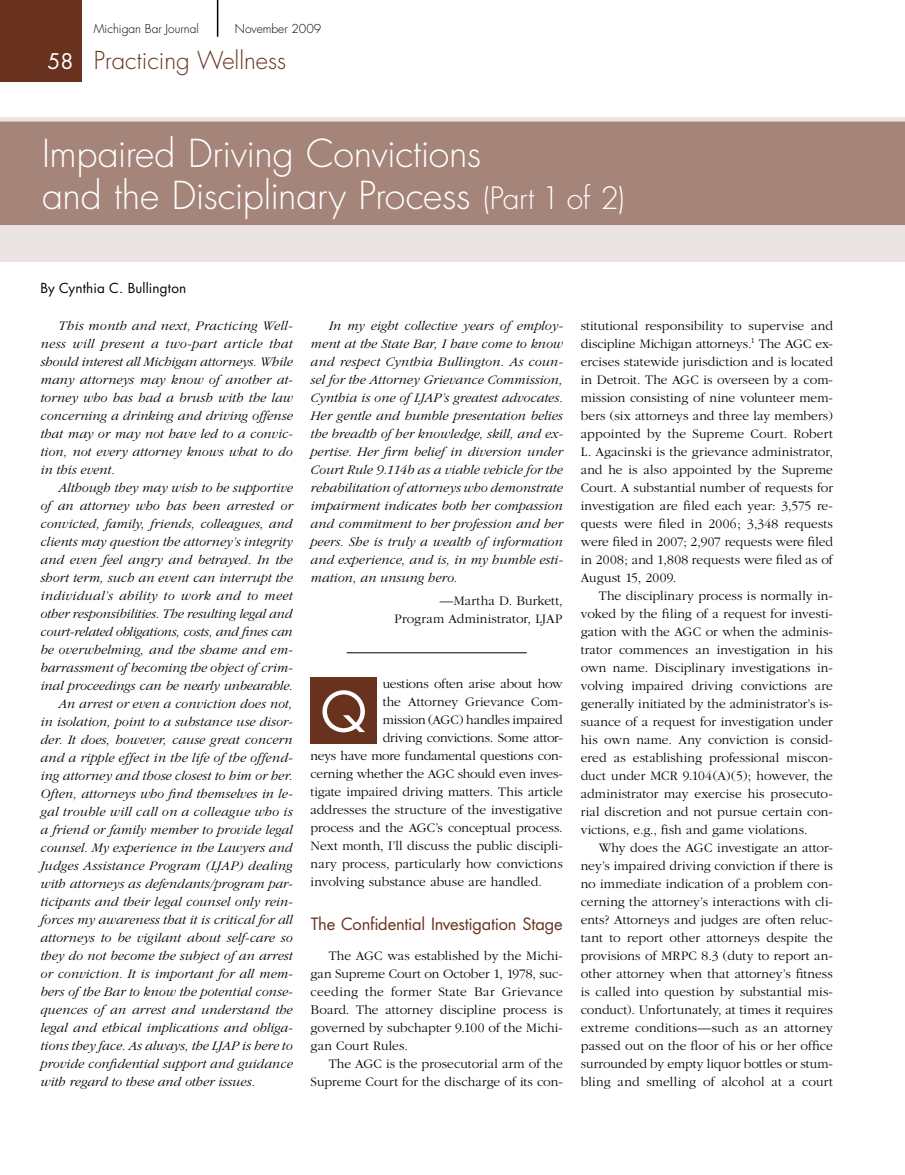
<style>
.page{position:relative;width:905px;height:1175px;background:#fff}
.page>*{position:absolute;margin:0;border:0;box-sizing:border-box;transform-origin:0 0}
.t1{font:54px "Futura";color:#fff}
.t2{font:300 37.5px/42px "Futura";letter-spacing:-.01em;color:#fff}
.t3{font:300 24px "Futura";color:#69321f}
.t4{font:16.5px "Futura";letter-spacing:-.015em;color:#69321f}
.t5{font:300 13.5px/18px "Garamond";color:#000;text-align:justify}
.t6{font:italic 300 13.5px/18px "Garamond";letter-spacing:.005em;color:#000;text-align:justify}
.t7{font:300 13.5px "Garamond";letter-spacing:-.02em;color:#000}
.t8{font:italic 300 13.5px "Garamond";letter-spacing:-.015em;color:#000}
.t9{font:italic 300 13.5px "Garamond";letter-spacing:.025em;color:#000}
.t10{font:13.5px "Futura";letter-spacing:.01em;color:#000}
.t11{font:300 12px "Futura";color:#000}
.s1{font-weight:400;font-size:21px;color:#fff}
.s2{font-size:30px}
</style>
<div class="page">
<div style="left:0;top:0;width:82px;height:82px;background:#69321f"></div>
<hr style="left:217px;top:0;width:1px;height:37px;background:#000">
<hr style="left:346px;top:652px;width:180px;height:1px;background:#000">
<div style="left:0;top:232px;width:904px;height:30px;background:#ebe4e2"></div>
<svg style="left:0;top:117px;width:904px;height:115px;background:#ab8d83"></svg>
<div style="left:310px;top:677px;width:66px;height:66px;background:#69321f"></div>
<p class="t11" style="left:94px;top:21px;width:106px">Michigan Bar Journal</p>
<p class="t11" style="left:235px;top:21px;width:88px">November 2009</p>
<h3 class="t3" style="left:48px;top:45px;width:240px"><span class="s1">58</span> Practicing Wellness</h3>
<h2 class="t2" style="left:42px;top:132px;width:584px">Impaired Driving Convictions<br>and the Disciplinary Process <span class="s2">(Part 1 of 2)</span></h2>
<p class="t10" style="left:40px;top:278px;width:147px">By Cynthia C. Bullington</p>
<p class="t6" style="left:40px;top:317px;width:254px;text-indent:18px">This month and next, Practicing Well&shy;ness will present a two-part article that should interest all Michigan attorneys. While many attorneys may know of another at&shy;torney who has had a brush with the law concerning a drinking and driving offense that may or may not have led to a convic&shy;tion, not every attorney knows what to do in this event.</p>
<p class="t6" style="left:58px;top:479px;width:235px">Although they may wish to be supportive</p>
<p class="t6" style="left:40px;top:497px;width:254px">of an attorney who has been arrested or</p>
<p class="t6" style="left:40px;top:515px;width:253px">convicted, family, friends, colleagues, and</p>
<p class="t6" style="left:40px;top:533px;width:253px">clients may question the attorney’s integrity</p>
<p class="t6" style="left:40px;top:551px;width:253px">and even feel angry and betrayed. In the</p>
<p class="t6" style="left:40px;top:569px;width:253px">short term, such an event can interrupt the</p>
<p class="t9" style="left:40px;top:588px;width:253px">individual’s ability to work and to meet</p>
<p class="t6" style="left:40px;top:605px;width:253px">other responsibilities. The resulting legal and</p>
<p class="t8" style="left:40px;top:624px;width:253px">court-related obligations, costs, and fines can</p>
<p class="t6" style="left:40px;top:641px;width:254px">be overwhelming, and the shame and em-</p>
<p class="t6" style="left:40px;top:659px;width:254px">barrassment of becoming the object of crim-</p>
<p class="t6" style="left:40px;top:677px;width:253px">inal proceedings can be nearly unbearable.</p>
<p class="t6" style="left:58px;top:695px;width:235px">An arrest or even a conviction does not,</p>
<p class="t6" style="left:40px;top:713px;width:254px">in isolation, point to a substance use disor-</p>
<p class="t6" style="left:40px;top:731px;width:253px">der. It does, however, cause great concern</p>
<p class="t6" style="left:40px;top:749px;width:254px">and a ripple effect in the life of the offend-</p>
<p class="t6" style="left:40px;top:767px;width:253px">ing attorney and those closest to him or her.</p>
<p class="t6" style="left:40px;top:785px;width:254px">Often, attorneys who find themselves in le-</p>
<p class="t6" style="left:40px;top:803px;width:254px">gal trouble will call on a colleague who is</p>
<p class="t6" style="left:40px;top:821px;width:253px">a friend or family member to provide legal</p>
<p class="t6" style="left:40px;top:839px;width:253px">counsel. My experience in the Lawyers and</p>
<p class="t6" style="left:40px;top:857px;width:253px">Judges Assistance Program (LJAP) dealing</p>
<p class="t6" style="left:40px;top:875px;width:254px">with attorneys as defendants/program par-</p>
<p class="t6" style="left:40px;top:893px;width:254px">ticipants and their legal counsel only rein-</p>
<p class="t6" style="left:40px;top:911px;width:254px">forces my awareness that it is critical for all</p>
<p class="t6" style="left:40px;top:929px;width:253px">attorneys to be vigilant about self-care so</p>
<p class="t6" style="left:40px;top:947px;width:253px">they do not become the subject of an arrest</p>
<p class="t6" style="left:40px;top:965px;width:254px">or conviction. It is important for all mem-</p>
<p class="t6" style="left:40px;top:983px;width:254px">bers of the Bar to know the potential conse-</p>
<p class="t6" style="left:40px;top:1001px;width:253px">quences of an arrest and understand the</p>
<p class="t6" style="left:40px;top:1019px;width:254px">legal and ethical implications and obliga-</p>
<p class="t6" style="left:40px;top:1036px;width:253px">tions they face. As always, the LJAP is here to</p>
<p class="t6" style="left:40px;top:1054px;width:253px">provide confidential support and guidance</p>
<p class="t6" style="left:40px;top:1072px;width:216px">with regard to these and other issues.</p>
<p class="t6" style="left:310px;top:317px;width:254px;text-indent:18px">In my eight collective years of employ&shy;ment at the State Bar, I have come to know and respect Cynthia Bullington. As coun&shy;sel for the Attorney Grievance Commission, Cynthia is one of LJAP’s greatest advocates.<br>Her gentle and humble presentation belies the breadth of her knowledge, skill, and ex&shy;pertise. Her firm belief in diversion under Court Rule 9.114b as a viable vehicle for the rehabilitation of attorneys who demonstrate impairment indicates both her compassion and commitment to her profession and her peers. She is truly a wealth of information and experience, and is, in my humble esti&shy;mation, an unsung hero.</p>
<p class="t5" style="left:394px;top:592px;width:170px;text-align:right">—Martha D. Burkett,<br>Program Administrator, LJAP</p>
<p class="t5" style="left:382px;top:674px;width:181px">uestions often arise about how</p>
<p class="t5" style="left:382px;top:692px;width:181px">the Attorney Grievance Com-</p>
<p class="t5" style="left:382px;top:710px;width:182px">mission (AGC) handles impaired</p>
<p class="t7" style="left:382px;top:730px;width:181px">driving convictions. Some attor-</p>
<p class="t5" style="left:310px;top:746px;width:254px">neys have more fundamental questions con-</p>
<p class="t7" style="left:310px;top:766px;width:254px">cerning whether the AGC should even inves-</p>
<p class="t5" style="left:310px;top:782px;width:254px">tigate impaired driving matters. This article</p>
<p class="t5" style="left:310px;top:800px;width:253px">addresses the structure of the investigative</p>
<p class="t5" style="left:310px;top:818px;width:253px">process and the AGC’s conceptual process.</p>
<p class="t5" style="left:310px;top:836px;width:254px">Next month, I’ll discuss the public discipli-</p>
<p class="t5" style="left:310px;top:854px;width:253px">nary process, particularly how convictions</p>
<p class="t5" style="left:310px;top:872px;width:233px">involving substance abuse are handled.</p>
<p class="t4" style="left:310px;top:912px;width:253px">The Confidential Investigation Stage</p>
<p class="t5" style="left:310px;top:947px;width:254px;text-indent:18px">The AGC was established by the Michi&shy;gan Supreme Court on October 1, 1978, suc&shy;ceeding the former State Bar Grievance Board. The attorney discipline process is governed by subchapter 9.100 of the Michi&shy;gan Court Rules.</p>
<p class="t5" style="left:310px;top:1055px;width:254px;text-align:right">The AGC is the prosecutorial arm of the<br>Supreme Court for the discharge of its con-</p>
<h1 class="t1" style="left:320px;top:674px;width:48px">Q</h1>
<p class="t5" style="left:580px;top:317px;width:254px">stitutional responsibility to supervise and discipline Michigan attorneys.<sup>1</sup> The AGC ex&shy;ercises statewide jurisdiction and is located in Detroit. The AGC is overseen by a com&shy;mission consisting of nine volunteer mem&shy;bers (six attorneys and three lay members) appointed by the Supreme Court. Robert L. Agacinski is the grievance administrator, and he is also appointed by the Supreme Court. A substantial number of requests for investigation are filed each year: 3,575 re&shy;quests were filed in 2006; 3,348 requests were filed in 2007; 2,907 requests were filed in 2008; and 1,808 requests were filed as of August 15, 2009.</p>
<p class="t5" style="left:580px;top:587px;width:254px;text-indent:18px">The disciplinary process is normally in&shy;voked by the filing of a request for investi&shy;gation with the AGC or when the adminis&shy;trator commences an investigation in his own name. Disciplinary investigations in&shy;volving impaired driving convictions are generally initiated by the administrator’s is&shy;suance of a request for investigation under his own name. Any conviction is consid&shy;ered as establishing professional miscon&shy;duct under MCR 9.104(A)(5); however, the administrator may exercise his prosecuto&shy;rial discretion and not pursue certain con&shy;victions, e.g., fish and game violations.</p>
<p class="t5" style="left:580px;top:839px;width:254px;text-indent:18px">Why does the AGC investigate an attor&shy;ney’s impaired driving conviction if there is no immediate indication of a problem con&shy;cerning the attorney’s interactions with cli&shy;ents? Attorneys and judges are often reluc&shy;tant to report other attorneys despite the provisions of MRPC 8.3 (duty to report an&shy;other attorney when that attorney’s fitness is called into question by substantial mis&shy;conduct). Unfortunately, at times it requires extreme conditions—such as an attorney passed out on the floor of his or her office surrounded by empty liquor bottles or stum&shy;bling and smelling of alcohol at a court</p>
</div>
